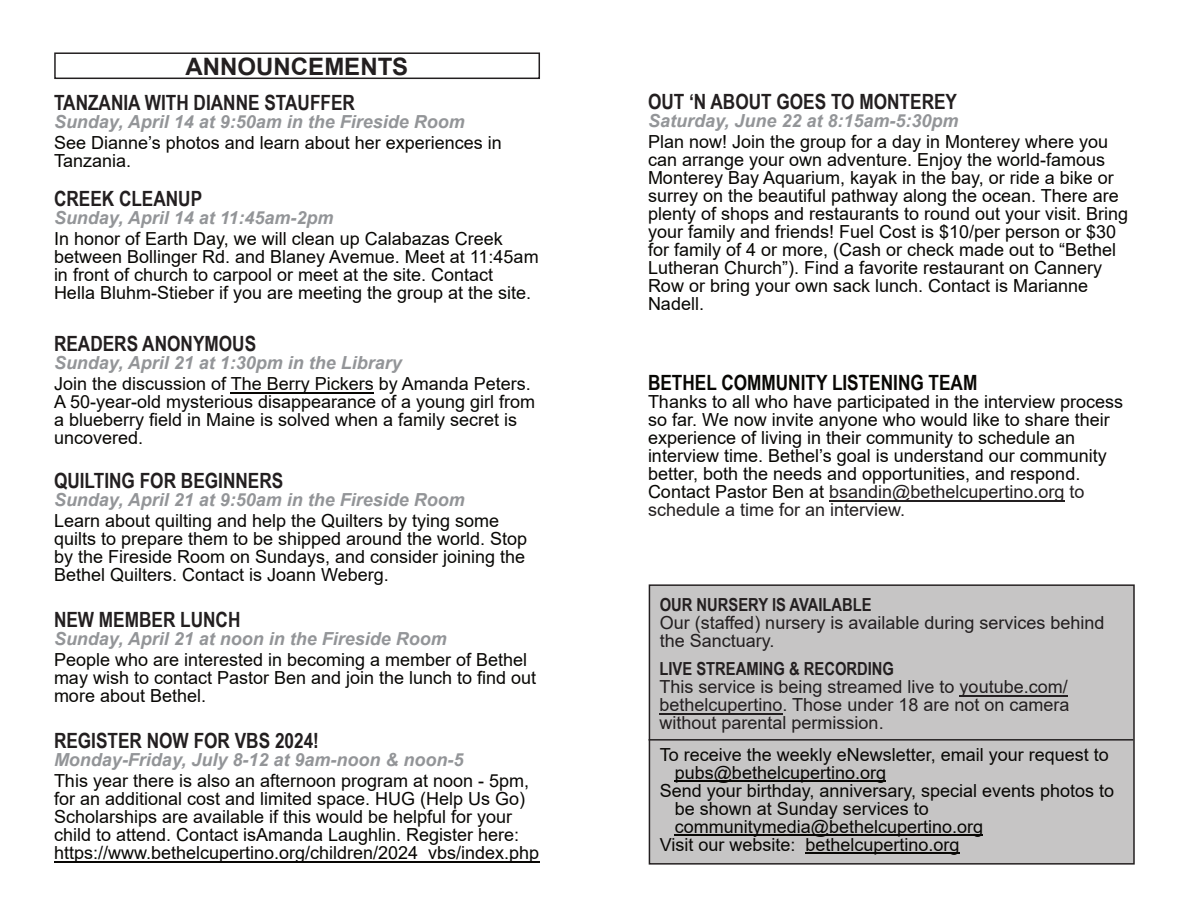
<style>
.page{position:relative;width:1188px;height:918px;background:#fff}
.page>*{position:absolute;margin:0;border:0;box-sizing:border-box;transform-origin:0 0}
.t1{font:700 24px "Arial";color:#231f20}
.t2{font:700 21px "Arial Narrow";color:#231f20}
.t3{font:700 21px "Arial Narrow";color:#080704}
.t4{font:18px/18px "Arial";color:#080704}
.t5{font:italic 700 18px "Arial";color:#939598}
.t6{font:18px/18px "Arial";color:#231f20;text-align:justify}
.t7{font:700 18px "Arial Narrow";color:#231f20}
.s1{color:#231f20}
</style>
<div class="page">
<div style="left:649px;top:586px;width:484px;height:278px;background:#c6c5c5"></div>
<hr style="left:675px;top:781px;width:211px;height:1px;background:#080704">
<hr style="left:675px;top:835px;width:308px;height:1px;background:#080704">
<hr style="left:805px;top:853px;width:155px;height:1px;background:#080704">
<div style="left:649px;top:584px;width:486px;height:281px;border:2px solid #231f20"></div>
<hr style="left:960px;top:695px;width:108px;height:1px;background:#231f20">
<hr style="left:660px;top:713px;width:123px;height:1px;background:#231f20">
<hr style="left:649px;top:739px;width:484px;height:2px;background:#231f20">
<div style="left:54px;top:52px;width:486px;height:27px;border:2px solid #231f20"></div>
<hr style="left:231px;top:392px;width:143px;height:2px;background:#080704">
<hr style="left:54px;top:861px;width:485px;height:1px;background:#080704">
<hr style="left:829px;top:500px;width:236px;height:2px;background:#231f20">
<h1 class="t1" style="left:186px;top:58px;width:224px">ANNOUNCEMENTS</h1>
<p class="t2" style="left:54px;top:95px;width:302px">TANZANIA WITH DIANNE STAUFFER</p>
<p class="t5" style="left:54px;top:115px;width:412px">Sunday, April 14 at 9:50am in the Fireside Room</p>
<p class="t4" style="left:54px;top:136px;width:450px">See Dianne’s photos and learn about her experiences in<br>Tanzania.</p>
<p class="t2" style="left:54px;top:191px;width:150px">CREEK CLEANUP</p>
<p class="t5" style="left:54px;top:211px;width:281px">Sunday, April 14 at 11:45am-2pm</p>
<p class="t4" style="left:54px;top:232px;width:486px">In honor of Earth Day, we will clean up Calabazas Creek between Bollinger Rd. and Blaney Avemue. Meet at 11:45am in front of church to carpool or meet at the site. Contact Hella Bluhm-Stieber if you are meeting the group at the site.</p>
<p class="t2" style="left:54px;top:336px;width:204px">READERS ANONYMOUS</p>
<p class="t5" style="left:54px;top:356px;width:349px">Sunday, April 21 at 1:30pm in the Library</p>
<p class="t4" style="left:54px;top:377px;width:483px">Join the discussion of The Berry Pickers by Amanda Peters.<br>A 50-year-old mysterious disappearance of a young girl from a blueberry field in Maine is solved when a family secret is uncovered.</p>
<p class="t2" style="left:54px;top:473px;width:231px">QUILTING FOR BEGINNERS</p>
<p class="t5" style="left:54px;top:493px;width:412px">Sunday, April 21 at 9:50am in the Fireside Room</p>
<p class="t4" style="left:54px;top:514px;width:475px">Learn about quilting and help the Quilters by tying some quilts to prepare them to be shipped around the world. Stop by the Fireside Room on Sundays, and consider joining the Bethel Quilters. Contact is Joann Weberg.</p>
<p class="t2" style="left:54px;top:612px;width:188px">NEW MEMBER LUNCH</p>
<p class="t5" style="left:54px;top:632px;width:394px">Sunday, April 21 at noon in the Fireside Room</p>
<p class="t4" style="left:54px;top:653px;width:484px">People who are interested in becoming a member of Bethel may wish to contact Pastor Ben and join the lunch to find out more about Bethel.</p>
<p class="t2" style="left:54px;top:733px;width:267px">REGISTER NOW FOR VBS 2024!</p>
<p class="t5" style="left:54px;top:753px;width:411px">Monday-Friday, July 8-12 at 9am-noon &amp; noon-5</p>
<p class="t4" style="left:54px;top:773px;width:487px">This year there is also an afternoon program at noon - 5pm, for an additional cost and limited space. HUG (Help Us Go)<br>Scholarships are available if this would be helpful for your child to attend. Contact isAmanda Laughlin. Register here: https://www.bethelcupertino.org/children/2024_vbs/index.php</p>
<p class="t2" style="left:648px;top:94px;width:311px">OUT ‘N ABOUT GOES TO MONTEREY</p>
<p class="t5" style="left:648px;top:114px;width:312px">Saturday, June 22 at 8:15am-5:30pm</p>
<p class="t4" style="left:648px;top:135px;width:482px">Plan now! Join the group for a day in Monterey where you can arrange your own adventure. Enjoy the world-famous Monterey Bay Aquarium, kayak in the bay, or ride a bike or surrey on the beautiful pathway along the ocean. There are plenty of shops and restaurants to round out your visit. Bring your family and friends! Fuel Cost is $10/per person or $30 for family of 4 or more, (Cash or check made out to “Bethel Lutheran Church”). Find a favorite restaurant on Cannery Row or bring your own sack lunch. Contact is Marianne Nadell.</p>
<p class="t3" style="left:648px;top:375px;width:331px">BETHEL COMMUNITY LISTENING TEAM</p>
<p class="t4" style="left:648px;top:395px;width:477px">Thanks to all who have participated in the interview process so far. We now invite anyone who would like to share their experience of living in their community to schedule an interview time. Bethel’s goal is understand our community better, both the needs and opportunities, and respond.<br>Contact Pastor Ben at <span class="s1">bsandin@bethelcupertino.org to schedule a time for an interview.</span></p>
<p class="t7" style="left:660px;top:598px;width:214px">OUR NURSERY IS AVAILABLE</p>
<p class="t6" style="left:660px;top:615px;width:446px">Our (staffed) nursery is available during services behind the Sanctuary.</p>
<p class="t7" style="left:660px;top:662px;width:236px">LIVE STREAMING &amp; RECORDING</p>
<p class="t6" style="left:660px;top:679px;width:411px">This service is being streamed live to youtube.com/ bethelcupertino. Those under 18 are not on camera without parental permission.</p>
<p class="t4" style="left:660px;top:747px;width:451px">To receive the weekly eNewsletter, email your request to</p>
<p class="t4" style="left:675px;top:765px;width:213px">pubs@bethelcupertino.org</p>
<p class="t4" style="left:660px;top:783px;width:456px">Send your birthday, anniversary, special events photos to</p>
<p class="t4" style="left:675px;top:801px;width:256px">be shown at Sunday services to</p>
<p class="t4" style="left:675px;top:819px;width:310px">communitymedia@bethelcupertino.org</p>
<p class="t4" style="left:660px;top:837px;width:301px">Visit our website: bethelcupertino.org</p>
</div>
